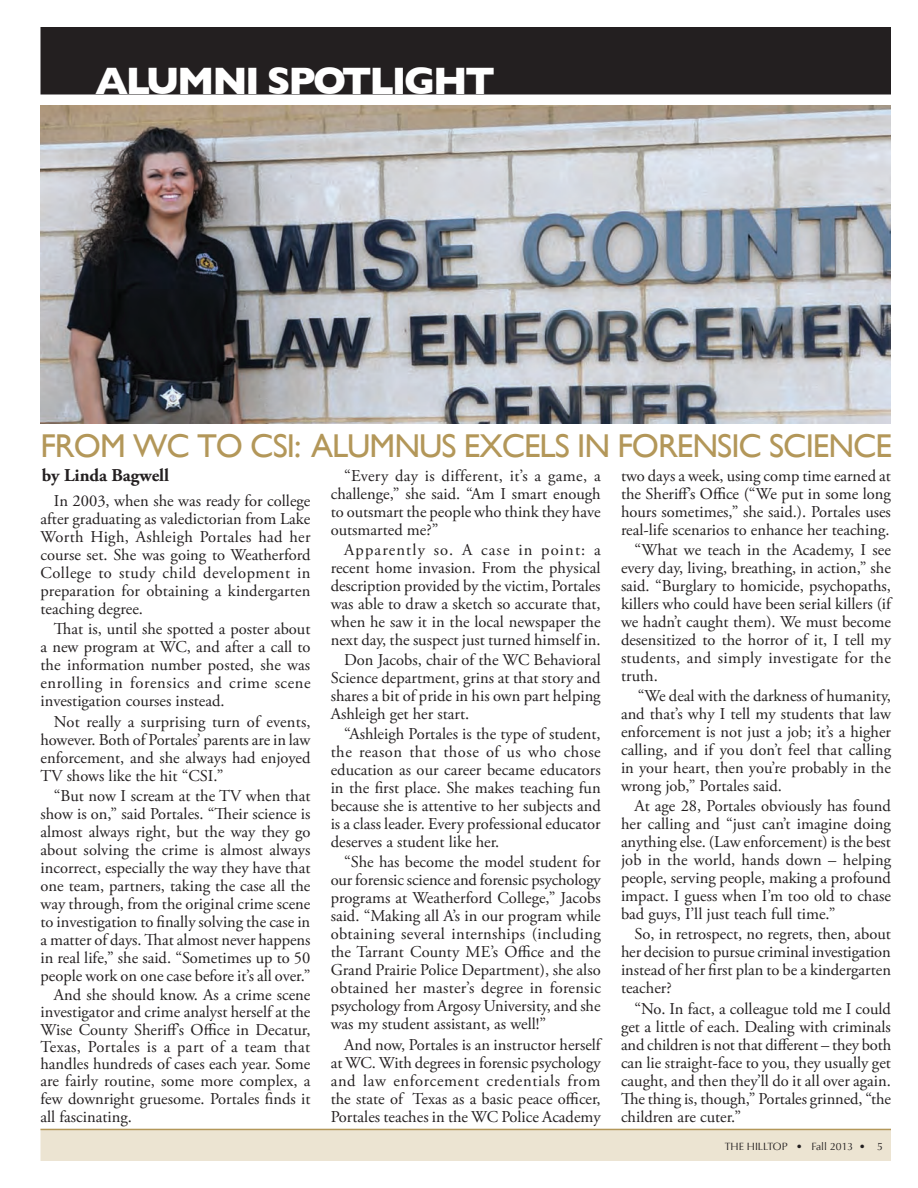
<style>
.page{position:relative;width:918px;height:1188px;background:#fff}
.page>*{position:absolute;margin:0;border:0;box-sizing:border-box;transform-origin:0 0}
.t1{font:700 39px "Gill Sans";letter-spacing:-.06em;color:#fff}
.t2{font:33px "Gill Sans";letter-spacing:-.03em;color:#b39759}
.t3{font:700 18px "Adobe Garamond Pro";color:#231f20}
.t4{font:16.5px/18px "Adobe Garamond Pro";color:#231f20;text-align:justify}
.t5{font:10.5px "Optima";color:#231f20}
</style>
<div class="page">
<div style="left:40px;top:1129px;width:851px;height:32px;background:#ece4d2;border:2px solid #ece4d2"></div>
<hr style="left:40px;top:1129px;width:851px;height:1px;background:#b39759">
<div style="left:41px;top:28px;width:849px;height:66px;background:#231f20"></div>
<div style="left:40px;top:27px;width:851px;height:67px;border:2px solid #231f20"></div>
<img style="left:40px;top:105px;width:851px;height:319px">
<h1 class="t1" style="left:96px;top:58px;width:401px">ALUM NI SPOTLIGHT</h1>
<h2 class="t2" style="left:40px;top:426px;width:853px">FROM WC TO CSI: ALUMNUS EXCELS IN FORENSIC SCI ENCE</h2>
<p class="t4" style="left:331px;top:467px;width:271px;text-indent:13px">“Every day is different, it’s a game, a challenge,” she said. “Am I smart enough to outsmart the people who think they have outsmarted me?”</p>
<p class="t4" style="left:331px;top:541px;width:272px;text-indent:13px">Apparently so. A case in point: a recent home invasion. From the physical description provided by the victim, Portales was able to draw a sketch so accurate that, when he saw it in the local newspaper the next day, the suspect just turned himself in.</p>
<p class="t4" style="left:331px;top:651px;width:272px;text-indent:13px">Don Jacobs, chair of the WC Behavioral Science department, grins at that story and shares a bit of pride in his own part helping Ashleigh get her start.</p>
<p class="t4" style="left:331px;top:726px;width:272px;text-indent:13px">“Ashleigh Portales is the type of student, the reason that those of us who chose education as our career became educators in the first place. She makes teaching fun because she is attentive to her subjects and is a class leader. Every professional educator deserves a student like her.</p>
<p class="t4" style="left:331px;top:854px;width:272px;text-indent:13px">“She has become the model student for our forensic science and forensic psychology programs at Weatherford College,” Jacobs said. “Making all A’s in our program while obtaining several internships (including the Tarrant County ME’s Office and the Grand Prairie Police Department), she also obtained her master’s degree in forensic psychology from Argosy University, and she was my student assistant, as well!”</p>
<p class="t4" style="left:331px;top:1036px;width:272px;text-indent:13px">And now, Portales is an instructor herself at WC. With degrees in forensic psychology and law enforcement credentials from the state of Texas as a basic peace officer, Portales teaches in the WC Police Academy</p>
<p class="t3" style="left:42px;top:465px;width:129px">by Linda Bagwell</p>
<p class="t4" style="left:621px;top:467px;width:271px">two days a week, using comp time earned at the Sheriff’s Office (“We put in some long hours sometimes,” she said.). Portales uses real-life scenarios to enhance her teaching.</p>
<p class="t4" style="left:621px;top:541px;width:272px;text-indent:13px">“What we teach in the Academy, I see every day, living, breathing, in action,” she said. “Burglary to homicide, psychopaths, killers who could have been serial killers (if we hadn’t caught them). We must become desensitized to the horror of it, I tell my students, and simply investigate for the truth.</p>
<p class="t4" style="left:621px;top:687px;width:272px;text-indent:17px">“We deal with the darkness of humanity, and that’s why I tell my students that law enforcement is not just a job; it’s a higher calling, and if you don’t feel that calling in your heart, then you’re probably in the wrong job,” Portales said.</p>
<p class="t4" style="left:621px;top:798px;width:272px;text-indent:13px">At age 28, Portales obviously has found her calling and “just can’t imagine doing anything else. (Law enforcement) is the best job in the world, hands down – helping people, serving people, making a profound impact. I guess when I’m too old to chase bad guys, I’ll just teach full time.”</p>
<p class="t4" style="left:621px;top:926px;width:272px;text-indent:13px">So, in retrospect, no regrets, then, about her decision to pursue criminal investigation instead of her first plan to be a kindergarten teacher?</p>
<p class="t4" style="left:621px;top:1000px;width:272px;text-indent:13px">“No. In fact, a colleague told me I could get a little of each. Dealing with criminals and children is not that different – they both can lie straight-face to you, they usually get caught, and then they’ll do it all over again.<br>The thing is, though,” Portales grinned, “the children are cuter.”</p>
<p class="t4" style="left:40px;top:493px;width:272px;text-indent:13px">In 2003, when she was ready for college after graduating as valedictorian from Lake Worth High, Ashleigh Portales had her course set. She was going to Weatherford College to study child development in preparation for obtaining a kindergarten teaching degree.</p>
<p class="t4" style="left:40px;top:621px;width:272px;text-indent:13px">That is, until she spotted a poster about a new program at WC, and after a call to the information number posted, she was enrolling in forensics and crime scene investigation courses instead.</p>
<p class="t4" style="left:40px;top:713px;width:272px;text-indent:13px">Not really a surprising turn of events, however. Both of Portales’ parents are in law enforcement, and she always had enjoyed TV shows like the hit “CSI.”</p>
<p class="t4" style="left:40px;top:787px;width:272px;text-align:right">“But now I scream at the TV when that show is on,” said Portales. “Their science is almost always right, but the way they go about solving the crime is almost always incorrect, especially the way they have that one team, partners, taking the case all the way through, from the original crime scene to investigation to finally solving the case in a matter of days. That almost never happens in real life,” she said. “Sometimes up to 50 people work on one case before it’s all over.” And she should know. As a crime scene</p>
<p class="t4" style="left:40px;top:1004px;width:272px;line-height:17.4px">investigator and crime analyst herself at the Wise County Sheriff’s Office in Decatur, Texas, Portales is a part of a team that handles hundreds of cases each year. Some are fairly routine, some more complex, a few downright gruesome. Portales finds it all fascinating.</p>
<p class="t5" style="left:725px;top:1140px;width:160px">The H ILLTOP • Fall 2013 • 5</p>
</div>
